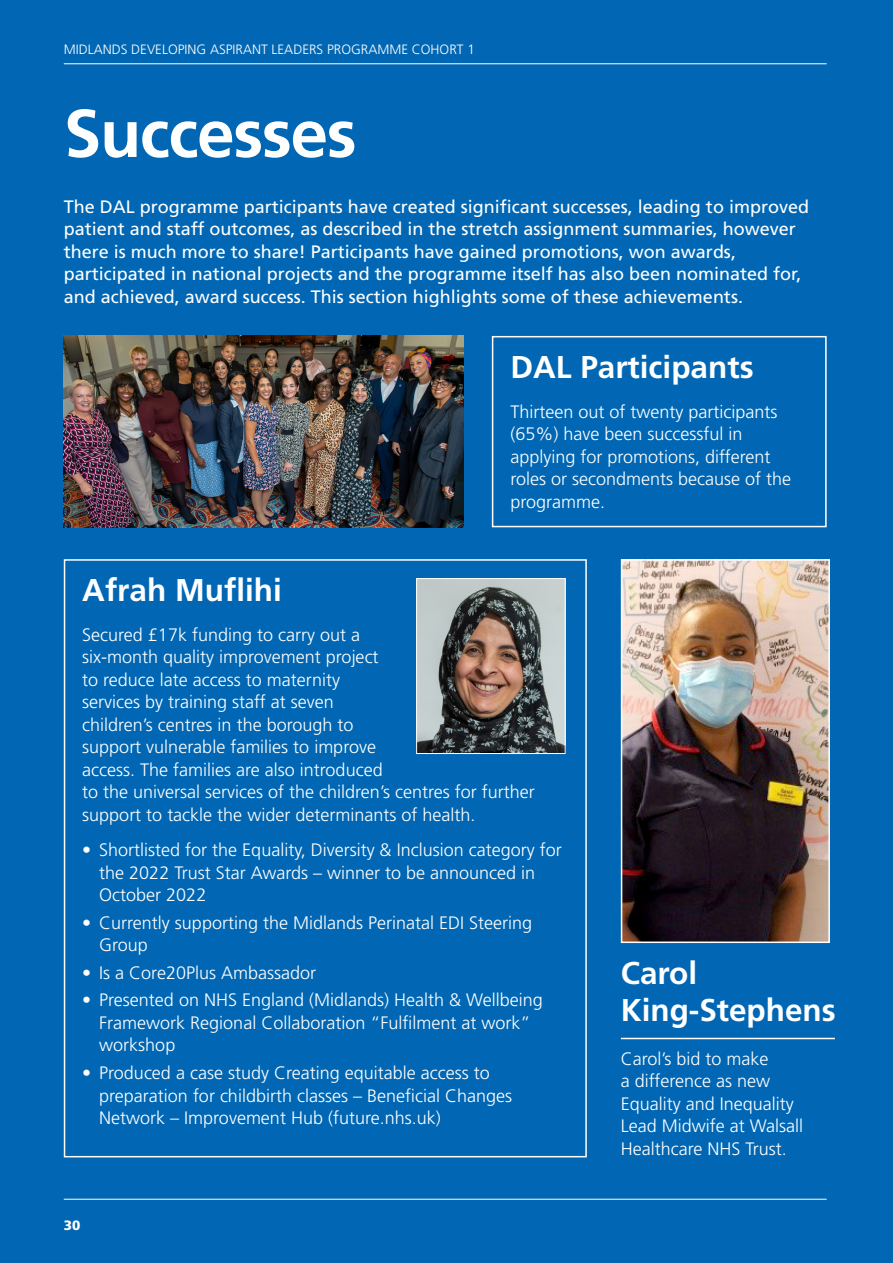
<style>
.page{position:relative;width:893px;height:1263px;background:#0167b4}
.page>*{position:absolute;margin:0;border:0;box-sizing:border-box;transform-origin:0 0}
.Header_A_WO{font:700 67.5px "Frutiger";letter-spacing:-.02em;color:#fff}
.B_Heading{font:700 31.5px/37.5px "Frutiger LT Std";color:#fff}
.Body_Text{font:300 18px/22.5px "Frutiger LT Std";color:#fff}
.Body_Text-2{font:18px/22.5px "Frutiger LT Std";color:#fff}
.t1{font:300 13.5px "Frutiger";color:#fff}
.t2{font:900 13.5px "Frutiger";color:#fff}
</style>
<div class="page">
<hr style="left:64px;top:1199px;width:763px;height:1px;background:#fff">
<hr style="left:64px;top:63px;width:763px;height:1px;background:#fff">
<div style="left:492px;top:336px;width:335px;height:191px;border:2px solid #fff"></div>
<div style="left:64px;top:559px;width:523px;height:598px;border:2px solid #fff"></div>
<img style="left:624px;top:562px;width:203px;height:378px">
<div style="left:621px;top:559px;width:209px;height:384px;border:2px solid #fff"></div>
<hr style="left:621px;top:1038px;width:214px;height:1px;background:#fff">
<img style="left:64px;top:336px;width:399px;height:191px">
<img style="left:418px;top:580px;width:145px;height:172px">
<div style="left:416px;top:578px;width:149px;height:176px;border:1px solid #fff"></div>
<p class="t1" style="left:64px;top:41px;width:413px">MIDLANDS DEVELOPING ASPIRANT LEADERS PROGRAMME COHORT 1</p>
<p class="Header_A_WO" style="left:64px;top:94px;width:294px">Successes</p>
<p class="Body_Text-2" style="left:64px;top:195px;width:747px">The DAL programme participants have created significant successes, leading to improved patient and staff outcomes, as described in the stretch assignment summaries, however there is much more to share! Participants have gained promotions, won awards, participated in national projects and the programme itself has also been nominated for, and achieved, award success. This section highlights some of these achievements.</p>
<p class="B_Heading" style="left:510px;top:348px;width:245px">DAL Participants</p>
<p class="Body_Text" style="left:510px;top:400px;width:282px">Thirteen out of twenty participants (65%) have been successful in applying for promotions, different roles or secondments because of the programme.</p>
<p class="B_Heading" style="left:82px;top:572px;width:201px">Afrah Muflihi</p>
<p class="Body_Text" style="left:82px;top:624px;width:454px">Secured £17k funding to carry out a<br>six-month quality improvement project<br>to reduce late access to maternity<br>services by training staff at seven<br>children’s centres in the borough to<br>support vulnerable families to improve<br>access. The families are also introduced<br>to the universal services of the children’s centres for further support to tackle the wider determinants of health.</p>
<p class="Body_Text" style="left:99px;top:839px;width:464px;text-indent:-17px">• Shortlisted for the Equality, Diversity &amp; Inclusion category for the 2022 Trust Star Awards – winner to be announced in<br>October 2022</p>
<p class="Body_Text" style="left:99px;top:911px;width:434px;text-indent:-17px">• Currently supporting the Midlands Perinatal EDI Steering<br>Group</p>
<p class="Body_Text" style="left:82px;top:962px;width:235px">• Is a Core20Plus Ambassador</p>
<p class="Body_Text" style="left:99px;top:989px;width:445px;text-indent:-17px">• Presented on NHS England (Midlands) Health &amp; Wellbeing<br>Framework Regional Collaboration “Fulfilment at work” workshop</p>
<p class="Body_Text" style="left:99px;top:1062px;width:414px;text-indent:-17px">• Produced a case study Creating equitable access to preparation for childbirth classes – Beneficial Changes<br>Network – Improvement Hub (future.nhs.uk)</p>
<p class="t2" style="left:64px;top:1217px;width:18px">30</p>
<p class="B_Heading" style="left:621px;top:954px;width:216px">Carol<br>King-Stephens</p>
<p class="Body_Text" style="left:621px;top:1048px;width:184px">Carol’s bid to make<br>a difference as new<br>Equality and Inequality<br>Lead Midwife at Walsall<br>Healthcare NHS Trust.</p>
</div>
